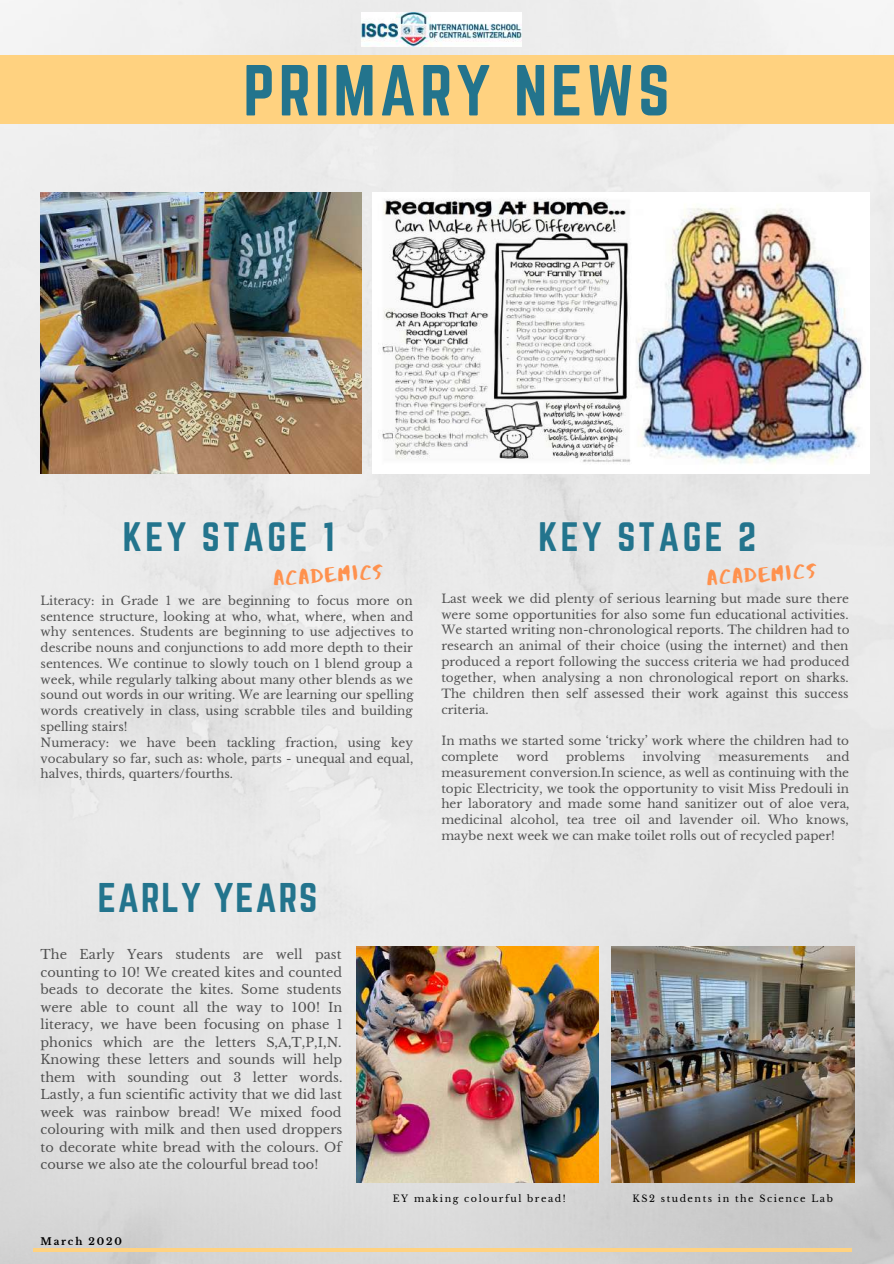
<style>
.page{position:relative;width:894px;height:1264px;background:#fff}
.page>*{position:absolute;margin:0;border:0;box-sizing:border-box;transform-origin:0 0}
.t1{font:63px "Norwester";letter-spacing:.06em;color:#23748d}
.t2{font:36.45px "Norwester";letter-spacing:.05em;color:#23748d}
.t3{font:36px "Norwester";letter-spacing:.09em;color:#23748d}
.t4{font:21px "Abys";color:#ff914d}
.t5{font:12.9px/17.5px "Libre Baskerville";color:#000;text-align:justify}
.t6{font:12px/15.8px "Libre Baskerville";color:#000}
.t7{font:700 9.9px "Libre Baskerville";letter-spacing:.18em;color:#000}
.t8{font:9.45px "Libre Baskerville";letter-spacing:.16em;color:#000}
</style>
<div class="page">
<img style="left:0;top:0;width:893px;height:1263px">
<img style="left:41px;top:193px;width:320px;height:280px">
<img style="left:611px;top:947px;width:243px;height:235px">
<img style="left:356px;top:947px;width:242px;height:235px">
<div style="left:0;top:56px;width:893px;height:67px;background:#ffd280"></div>
<img style="left:361px;top:13px;width:160px;height:34px">
<hr style="left:34px;top:1248px;width:817px;height:3px;background:#ffd280">
<img style="left:372px;top:193px;width:496px;height:280px">
<h1 class="t1" style="left:243px;top:60px;width:427px">PRIMARY NEWS</h1>
<h3 class="t3" style="left:123px;top:519px;width:213px">KEY STAGE 1</h3>
<h3 class="t4" style="left:272px;top:565px;width:111px;rotate:-4deg">ACADEMICS</h3>
<p class="t6" style="left:41px;top:592px;width:374px">Literacy: in Grade 1 we are beginning to focus more on sentence structure, looking at who, what, where, when and why sentences. Students are beginning to use adjectives to describe nouns and conjunctions to add more depth to their sentences. We continue to slowly touch on 1 blend group a week, while regularly talking about many other blends as we sound out words in our writing. We are learning our spelling words creatively in class, using scrabble tiles and building spelling stairs!<br>Numeracy: we have been tackling fraction, using key vocabulary so far, such as: whole, parts - unequal and equal, halves, thirds, quarters/fourths.</p>
<h2 class="t2" style="left:98px;top:880px;width:221px">EARLY YEARS</h2>
<p class="t5" style="left:41px;top:945px;width:303px">The Early Years students are well past counting to 10! We created kites and counted beads to decorate the kites. Some students were able to count all the way to 100! In literacy, we have been focusing on phase 1 phonics which are the letters S,A,T,P,I,N.<br>Knowing these letters and sounds will help them with sounding out 3 letter words.<br>Lastly, a fun scientific activity that we did last week was rainbow bread! We mixed food colouring with milk and then used droppers to decorate white bread with the colours. Of course we also ate the colourful bread too!</p>
<h3 class="t3" style="left:538px;top:519px;width:219px">KEY STAGE 2</h3>
<h3 class="t4" style="left:706px;top:565px;width:111px;rotate:-4deg">ACADEMICS</h3>
<p class="t6" style="left:441px;top:590px;width:409px;text-align:justify">Last week we did plenty of serious learning but made sure there were some opportunities for also some fun educational activities.<br>We started writing non-chronological reports. The children had to research an animal of their choice (using the internet) and then produced a report following the success criteria we had produced together, when analysing a non chronological report on sharks.<br>The children then self assessed their work against this success criteria.</p>
<p class="t6" style="left:441px;top:733px;width:409px">In maths we started some ‘tricky’ work where the children had to complete</p>
<p class="t6" style="left:441px;top:748px;width:409px;text-align:justify;text-indent:385px">and measurement conversion.In science, as well as continuing with the topic Electricity, we took the opportunity to visit Miss Predouli in her laboratory and made some hand sanitizer out of aloe vera, medicinal alcohol, tea tree oil and lavender oil. Who knows, maybe next week we can make toilet rolls out of recycled paper!</p>
<p class="t6" style="left:516px;top:748px;width:33px">word</p>
<p class="t6" style="left:566px;top:748px;width:60px">problems</p>
<p class="t6" style="left:642px;top:748px;width:60px">involving</p>
<p class="t6" style="left:718px;top:748px;width:92px">measurements</p>
<p class="t7" style="left:41px;top:1235px;width:83px">March 2020</p>
<p class="t8" style="left:393px;top:1192px;width:174px">EY making colourful bread!</p>
<p class="t8" style="left:632px;top:1192px;width:202px">KS2 students in the Science Lab</p>
</div>
